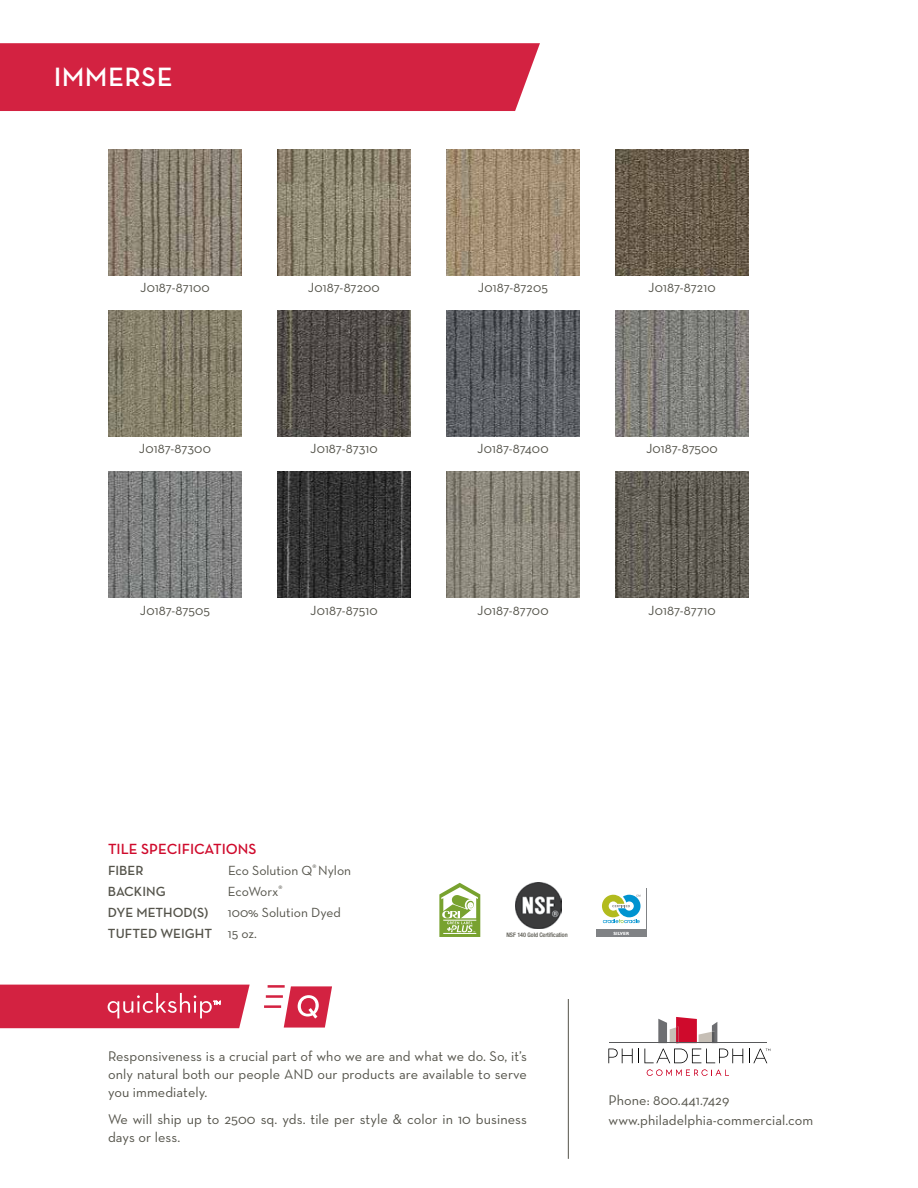
<style>
.page{position:relative;width:918px;height:1188px;background:#fff}
.page>*{position:absolute;margin:0;border:0;box-sizing:border-box;transform-origin:0 0}
.t1{font:700 27px "Neutra Disp";letter-spacing:.04em;color:#fff}
.t2{font:600 15px "Neutra Text";color:#cf0a2c}
.t3{font:14.25px/18px "Neutra Text";letter-spacing:.005em;color:#54534a}
.t4{font:13.5px/21px "Neutra Text";color:#54534a}
.t5{font:600 13.5px "Neutra Text";color:#54534a}
.t6{font:500 condensed 6.15px "Helvetica Neue LT Std";letter-spacing:-.005em;color:#54534a}
.t7{font:700 4.5px "Gill Sans";color:#fff}
.s1{font-weight:600}
</style>
<div class="page">
<div style="left:0;top:43px;width:540px;height:68px;background:#d32241"></div>
<img style="left:108px;top:149px;width:134px;height:126px">
<img style="left:446px;top:149px;width:134px;height:126px">
<img style="left:108px;top:310px;width:134px;height:126px">
<img style="left:446px;top:310px;width:134px;height:126px">
<img style="left:277px;top:149px;width:134px;height:126px">
<img style="left:615px;top:149px;width:134px;height:126px">
<img style="left:277px;top:310px;width:134px;height:126px">
<img style="left:615px;top:310px;width:134px;height:126px">
<img style="left:108px;top:472px;width:134px;height:126px">
<svg style="left:439px;top:883px;width:41px;height:54px"></svg>
<svg style="left:646px;top:888px;width:1px;height:41px"></svg>
<svg style="left:602px;top:895px;width:39px;height:28px"></svg>
<div style="left:596px;top:930px;width:51px;height:7px;background:#808285"></div>
<img style="left:516px;top:883px;width:45px;height:46px">
<svg style="left:658px;top:1017px;width:59px;height:26px"></svg>
<svg style="left:608px;top:1049px;width:135px;height:14px"></svg>
<svg style="left:647px;top:1069px;width:82px;height:7px"></svg>
<hr style="left:609px;top:1043px;width:158px;height:1px;background:#58595b">
<svg style="left:749px;top:1049px;width:21px;height:14px"></svg>
<hr style="left:568px;top:999px;width:1px;height:160px;background:#54534a">
<hr style="left:268px;top:985px;width:17px;height:3px;background:#cf0a2c">
<hr style="left:266px;top:995px;width:17px;height:3px;background:#cf0a2c">
<hr style="left:264px;top:1005px;width:17px;height:3px;background:#cf0a2c">
<svg style="left:284px;top:986px;width:48px;height:42px"></svg>
<svg style="left:0;top:985px;width:250px;height:43px;background:#d5314d"></svg>
<img style="left:446px;top:472px;width:134px;height:126px">
<img style="left:277px;top:472px;width:134px;height:126px">
<img style="left:615px;top:472px;width:134px;height:126px">
<h1 class="t1" style="left:54px;top:62px;width:120px">IMMERSE</h1>
<p class="t4" style="left:140px;top:277px;width:71px">J0187-87100</p>
<p class="t4" style="left:478px;top:277px;width:72px">J0187-87205</p>
<p class="t4" style="left:308px;top:277px;width:73px">J0187-87200</p>
<p class="t4" style="left:648px;top:277px;width:69px">J0187-87210</p>
<p class="t4" style="left:139px;top:438px;width:74px">J0187-87300</p>
<p class="t4" style="left:477px;top:438px;width:73px">J0187-87400</p>
<p class="t4" style="left:310px;top:438px;width:69px">J0187-87310</p>
<p class="t4" style="left:646px;top:438px;width:73px">J0187-87500</p>
<p class="t4" style="left:140px;top:599px;width:72px">J0187-87505</p>
<p class="t4" style="left:310px;top:599px;width:69px">J0187-87510</p>
<p class="t4" style="left:477px;top:599px;width:73px">J0187-87700</p>
<p class="t4" style="left:648px;top:599px;width:69px">J0187-87710</p>
<p class="t2" style="left:108px;top:840px;width:150px">TILE SPECIFICATIONS</p>
<p class="t5" style="left:108px;top:862px;width:37px">FIBER</p>
<p class="t4" style="left:228px;top:860px;width:125px">Eco Solution Q<sup>®</sup> Nylon</p>
<p class="t5" style="left:108px;top:883px;width:59px">BACKING</p>
<p class="t4" style="left:228px;top:881px;width:56px">EcoWorx<sup>®</sup></p>
<p class="t5" style="left:108px;top:904px;width:102px">DYE METHOD(S)</p>
<p class="t4" style="left:108px;top:902px;width:234px;text-indent:120px">100% Solution Dyed<br><span class="s1">TUFTED WEIGHT</span> 15 oz.</p>
<p class="t6" style="left:506px;top:931px;width:63px">NSF 140 Gold Certification</p>
<p class="t7" style="left:614px;top:931px;width:17px">SILVER</p>
<p class="t3" style="left:108px;top:1047px;width:421px;text-align:justify">Responsiveness is a crucial part of who we are and what we do. So, it’s only natural both our people AND our products are available to serve you immediately.</p>
<p class="t3" style="left:108px;top:1110px;width:420px">We will ship up to 2500 sq. yds. tile per style &amp; color in 10 business days or less.</p>
<p class="t3" style="left:608px;top:1090px;width:206px;line-height:19.5px">Phone: 800.441.7429 www.philadelphia-commercial.com</p>
</div>
